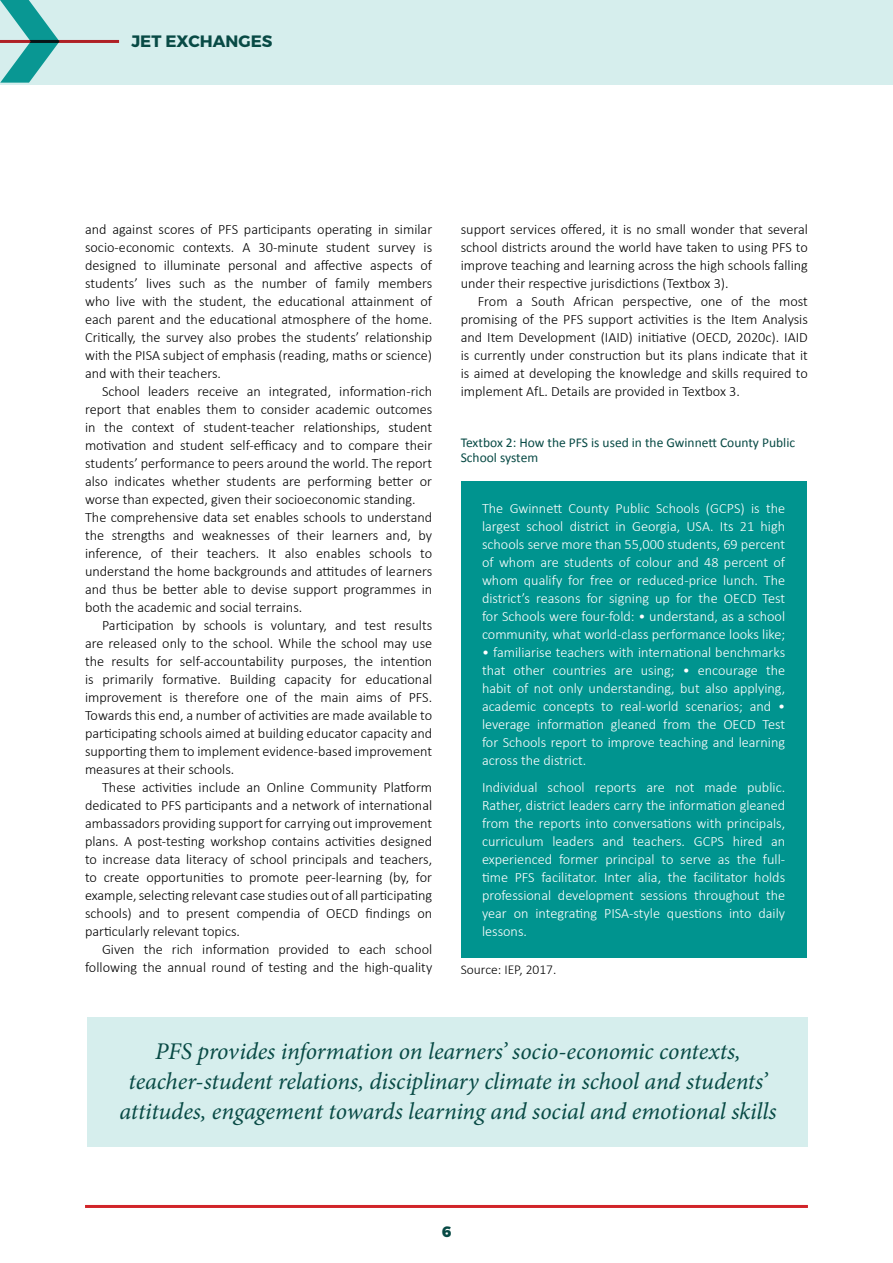
<style>
.page{position:relative;width:893px;height:1263px;background:#fff}
.page>*{position:absolute;margin:0;border:0;box-sizing:border-box;transform-origin:0 0}
.t1{font:italic 24px/30px "Minion Pro";letter-spacing:-.005em;color:#084a45;text-align:center}
.t2{font:700 16.5px "Montserrat";color:#084a45}
.t3{font:800 15px "Montserrat";color:#084a45}
.Normal_indent{font:300 14.25px/18px "Calibri";color:#000;text-align:justify}
.Box{font:300 14.25px/18px "Calibri";color:#fff;text-align:justify}
.t4{font:13.5px/15px "Calibri";color:#084a45}
.Source{font:300 13.5px "Calibri";color:#000}
</style>
<div class="page">
<div style="left:0;top:0;width:893px;height:85px;background:#d6eeed"></div>
<hr style="left:85px;top:1205px;width:723px;height:3px;background:#d12429">
<svg style="left:0;top:0;width:59px;height:83px"></svg>
<hr style="left:0;top:40px;width:119px;height:3px;background:#d12429">
<div style="left:461px;top:481px;width:345px;height:476px;background:#00948f"></div>
<div style="left:87px;top:1017px;width:721px;height:130px;background:#d6eeed"></div>
<p class="t2" style="left:131px;top:31px;width:142px">JET EXCHANGES</p>
<p class="Normal_indent" style="left:85px;top:220px;width:349px">and against scores of PFS participants operating in similar socio-economic contexts. A 30-minute student survey is designed to illuminate personal and affective aspects of students’ lives such as the number of family members who live with the student, the educational attainment of each parent and the educational atmosphere of the home.<br>Critically, the survey also probes the students’ relationship with the PISA subject of emphasis (reading, maths or science) and with their teachers.</p>
<p class="Normal_indent" style="left:85px;top:382px;width:349px;text-indent:17px">School leaders receive an integrated, information-rich report that enables them to consider academic outcomes in the context of student-teacher relationships, student motivation and student self-efficacy and to compare their students’ performance to peers around the world. The report also indicates whether students are performing better or worse than expected, given their socioeconomic standing.</p>
<p class="Normal_indent" style="left:85px;top:508px;width:349px">The comprehensive data set enables schools to understand the strengths and weaknesses of their learners and, by inference, of their teachers. It also enables schools to understand the home backgrounds and attitudes of learners and thus be better able to devise support programmes in both the academic and social terrains.</p>
<p class="Normal_indent" style="left:85px;top:616px;width:349px;text-indent:17px">Participation by schools is voluntary, and test results are released only to the school. While the school may use the results for self-accountability purposes, the intention is primarily formative. Building capacity for educational improvement is therefore one of the main aims of PFS.<br>Towards this end, a number of activities are made available to participating schools aimed at building educator capacity and supporting them to implement evidence-based improvement measures at their schools.</p>
<p class="Normal_indent" style="left:85px;top:778px;width:349px;text-indent:17px">These activities include an Online Community Platform dedicated to PFS participants and a network of international ambassadors providing support for carrying out improvement plans. A post-testing workshop contains activities designed to increase data literacy of school principals and teachers, to create opportunities to promote peer-learning (by, for example, selecting relevant case studies out of all participating schools) and to present compendia of OECD findings on particularly relevant topics.</p>
<p class="Normal_indent" style="left:85px;top:940px;width:349px;text-align:right">Given the rich information provided to each school following the annual round of testing and the high-quality</p>
<p class="Normal_indent" style="left:461px;top:220px;width:349px">support services offered, it is no small wonder that several school districts around the world have taken to using PFS to improve teaching and learning across the high schools falling under their respective jurisdictions (Textbox 3).</p>
<p class="Normal_indent" style="left:461px;top:292px;width:349px;text-indent:17px">From a South African perspective, one of the most promising of the PFS support activities is the Item Analysis and Item Development (IAID) initiative (OECD, 2020c). IAID is currently under construction but its plans indicate that it is aimed at developing the knowledge and skills required to implement AfL. Details are provided in Textbox 3.</p>
<p class="t4" style="left:461px;top:435px;width:336px">Textbox 2: How the PFS is used in the Gwinnett County Public<br>School system</p>
<p class="Box" style="left:482px;top:499px;width:305px">The Gwinnett County Public Schools (GCPS) is the largest school district in Georgia, USA. Its 21 high schools serve more than 55,000 students, 69 percent of whom are students of colour and 48 percent of whom qualify for free or reduced-price lunch. The district’s reasons for signing up for the OECD Test for Schools were four-fold: • understand, as a school community, what world-class performance looks like;</p>
<p class="Box" style="left:482px;top:643px;width:305px">• familiarise teachers with international benchmarks that other countries are using; • encourage the habit of not only understanding, but also applying, academic concepts to real-world scenarios; and • leverage information gleaned from the OECD Test for Schools report to improve teaching and learning across the district.</p>
<p class="Box" style="left:482px;top:778px;width:305px">Individual school reports are not made public.<br>Rather, district leaders carry the information gleaned from the reports into conversations with principals, curriculum leaders and teachers. GCPS hired an experienced former principal to serve as the full&shy;time PFS facilitator. Inter alia, the facilitator holds professional development sessions throughout the year on integrating PISA-style questions into daily lessons.</p>
<p class="Source" style="left:461px;top:961px;width:97px">Source: IEP, 2017.</p>
<p class="t1" style="left:119px;top:1036px;width:659px">PFS provides information on learners’ socio-economic contexts, teacher-student relations, disciplinary climate in school and students’ attitudes, engagement towards learning and social and emotional skills</p>
<p class="t3" style="left:442px;top:1223px;width:11px">6</p>
</div>
